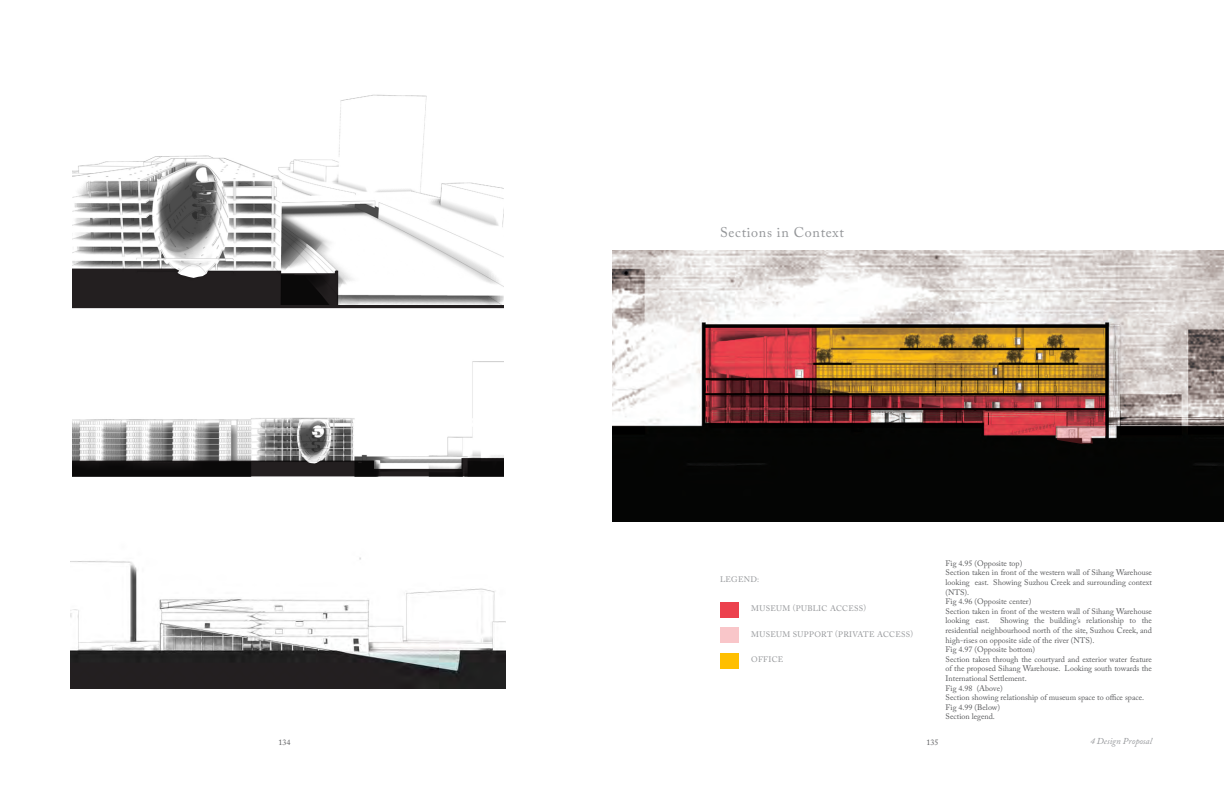
<style>
.page{position:relative;width:1224px;height:792px;background:#fff}
.page>*{position:absolute;margin:0;border:0;box-sizing:border-box;transform-origin:0 0}
.Sub_Titles{font:14px "Adobe Caslon Pro";letter-spacing:.05em;color:#939598}
.t1{font:italic 9px "Adobe Caslon Pro";color:#939598}
.Fig_text{font:8px/9.6px "Adobe Caslon Pro";color:#57585a;text-align:justify}
.Fig_LABELS{font:8px "Adobe Caslon Pro";letter-spacing:.04em;color:#939598}
</style>
<div class="page">
<img style="left:72px;top:94px;width:432px;height:175px">
<img style="left:71px;top:557px;width:434px;height:131px">
<img style="left:612px;top:251px;width:612px;height:271px">
<div style="left:720px;top:627px;width:19px;height:16px;background:#f9c6c9"></div>
<div style="left:720px;top:653px;width:19px;height:16px;background:#ffbf00"></div>
<div style="left:720px;top:602px;width:19px;height:16px;background:#ec414d"></div>
<svg style="left:1057px;top:426px;width:49px;height:18px"></svg>
<svg style="left:72px;top:269px;width:432px;height:39px"></svg>
<img style="left:72px;top:361px;width:432px;height:97px">
<svg style="left:72px;top:458px;width:432px;height:18px"></svg>
<p class="Sub_Titles" style="left:720px;top:224px;width:125px">Sections in Context</p>
<p class="Fig_LABELS" style="left:720px;top:574px;width:41px">LEGEND:</p>
<p class="Fig_LABELS" style="left:751px;top:604px;width:116px">MUSEUM (PUBLIC ACCESS)</p>
<p class="Fig_LABELS" style="left:751px;top:629px;width:163px">MUSEUM SUPPORT (PRIVATE ACCESS)</p>
<p class="Fig_LABELS" style="left:751px;top:655px;width:34px">OFFICE</p>
<p class="Fig_text" style="left:946px;top:558px;width:78px">Fig 4.95 (Opposite top)</p>
<p class="Fig_text" style="left:946px;top:568px;width:208px">Section taken in front of the western wall of Sihang Warehouse looking east. Showing Suzhou Creek and surrounding context (NTS).</p>
<p class="Fig_text" style="left:946px;top:597px;width:87px">Fig 4.96 (Opposite center)</p>
<p class="Fig_text" style="left:946px;top:606px;width:208px">Section taken in front of the western wall of Sihang Warehouse looking east.</p>
<p class="Fig_text" style="left:946px;top:616px;width:208px;text-indent:55px">Showing the building’s relationship to the residential neighbourhood north of the site, Suzhou Creek, and high-rises on opposite side of the river (NTS).</p>
<p class="Fig_text" style="left:946px;top:645px;width:91px">Fig 4.97 (Opposite bottom)</p>
<p class="Fig_text" style="left:946px;top:654px;width:208px">Section taken through the courtyard and exterior water feature of the proposed Sihang Warehouse. Looking south towards the International Settlement.</p>
<p class="Fig_text" style="left:946px;top:683px;width:59px">Fig 4.98 (Above)</p>
<p class="Fig_text" style="left:946px;top:693px;width:200px">Section showing relationship of museum space to office space.</p>
<p class="Fig_text" style="left:946px;top:702px;width:56px">Fig 4.99 (Below)</p>
<p class="Fig_text" style="left:946px;top:712px;width:51px">Section legend.</p>
<p class="Fig_text" style="left:278px;top:737px;width:13px">134</p>
<p class="Fig_text" style="left:926px;top:737px;width:13px">135</p>
<p class="t1" style="left:1090px;top:736px;width:63px">4 Design Proposal</p>
</div>
